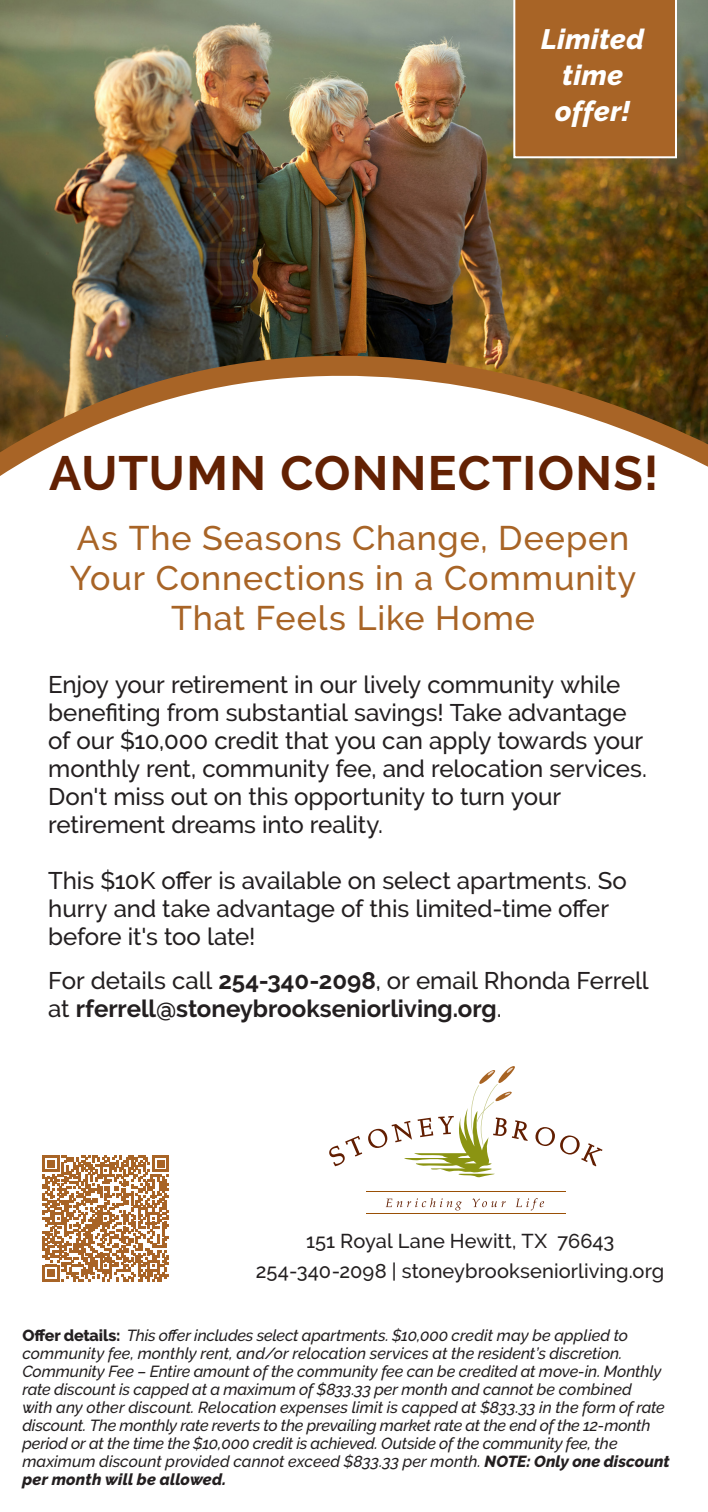
<style>
.page{position:relative;width:708px;height:1512px;background:#fff}
.page>*{position:absolute;margin:0;border:0;box-sizing:border-box;transform-origin:0 0}
.t1{font:700 48px "Raleway";letter-spacing:.03em;color:#632103}
.t2{font:500 34px "Raleway";letter-spacing:.025em;color:#a86426}
.t3{font:italic 800 28px/36px "Raleway";letter-spacing:.02em;color:#fff;text-align:center}
.t4{font:500 24px/28px "Raleway";letter-spacing:-.005em;color:#231f20}
.t5{font:700 24px/28px "Raleway";color:#231f20}
.t6{font:500 20px "Raleway";letter-spacing:.005em;color:#231f20}
.t7{font:italic 500 16px/18px "Raleway";letter-spacing:-.005em;color:#231f20}
.t8{font:italic 800 16px "Raleway";letter-spacing:.015em;color:#231f20}
.s1{font-weight:500}
.s2{font-weight:800;font-style:normal}
.s3{font-weight:800}
</style>
<div class="page">
<img style="left:0;top:0;width:707px;height:215px">
<svg style="left:43px;top:1155px;width:126px;height:126px"></svg>
<svg style="left:329px;top:1136px;width:33px;height:30px"></svg>
<svg style="left:535px;top:1127px;width:67px;height:39px"></svg>
<svg style="left:386px;top:1198px;width:75px;height:12px"></svg>
<svg style="left:472px;top:1198px;width:33px;height:9px"></svg>
<svg style="left:516px;top:1198px;width:27px;height:12px"></svg>
<hr style="left:366px;top:1192px;width:200px;height:1px;background:#9a5006">
<hr style="left:366px;top:1213px;width:200px;height:1px;background:#9a5006">
<svg style="left:368px;top:1066px;width:159px;height:112px"></svg>
<div style="left:513px;top:0;width:163px;height:158px;background:#a86426"></div>
<img style="left:0;top:215px;width:707px;height:261px">
<p class="t3" style="left:541px;top:21px;width:104px">Limited time offer!</p>
<p class="t1" style="left:49px;top:446px;width:610px">AUTUMN CONNECTIONS!</p>
<p class="t2" style="left:77px;top:518px;width:553px">As The Seasons Change, Deepen</p>
<p class="t2" style="left:70px;top:558px;width:567px">Your Connections in a Community</p>
<p class="t2" style="left:171px;top:598px;width:365px">That Feels Like Home</p>
<p class="t4" style="left:48px;top:670px;width:599px">Enjoy your retirement in our lively community while benefiting from substantial savings! Take advantage of our $10,000 credit that you can apply towards your monthly rent, community fee, and relocation services.<br>Don't miss out on this opportunity to turn your retirement dreams into reality.</p>
<p class="t4" style="left:48px;top:866px;width:579px">This $10K offer is available on select apartments. So hurry and take advantage of this limited-time offer before it's too late!</p>
<p class="t5" style="left:48px;top:966px;width:601px"><span class="s1">For details call</span> 254-340-2098<span class="s1">, or email Rhonda Ferrell at</span> rferrell@stoneybrookseniorliving.org<span class="s1">.</span></p>
<p class="t6" style="left:306px;top:1229px;width:309px">151 Royal Lane Hewitt, TX 76643</p>
<p class="t6" style="left:256px;top:1260px;width:409px">254-340-2098 | stoneybrookseniorliving.org</p>
<p class="t7" style="left:22px;top:1326px;width:648px"><span class="s2">Offer details:</span> This offer includes select apartments. $10,000 credit may be applied to community fee, monthly rent, and/or relocation services at the resident’s discretion.<br>Community Fee – Entire amount of the community fee can be credited at move-in. Monthly rate discount is capped at a maximum of $833.33 per month and cannot be combined<br>with any other discount. Relocation expenses limit is capped at $833.33 in the form of rate discount. The monthly rate reverts to the prevailing market rate at the end of the 12-month period or at the time the $10,000 credit is achieved. Outside of the community fee, the maximum discount provided cannot exceed $833.33 per month. <span class="s3">NOTE: Only one discount</span></p>
<p class="t8" style="left:22px;top:1470px;width:205px">per month will be allowed.</p>
</div>
